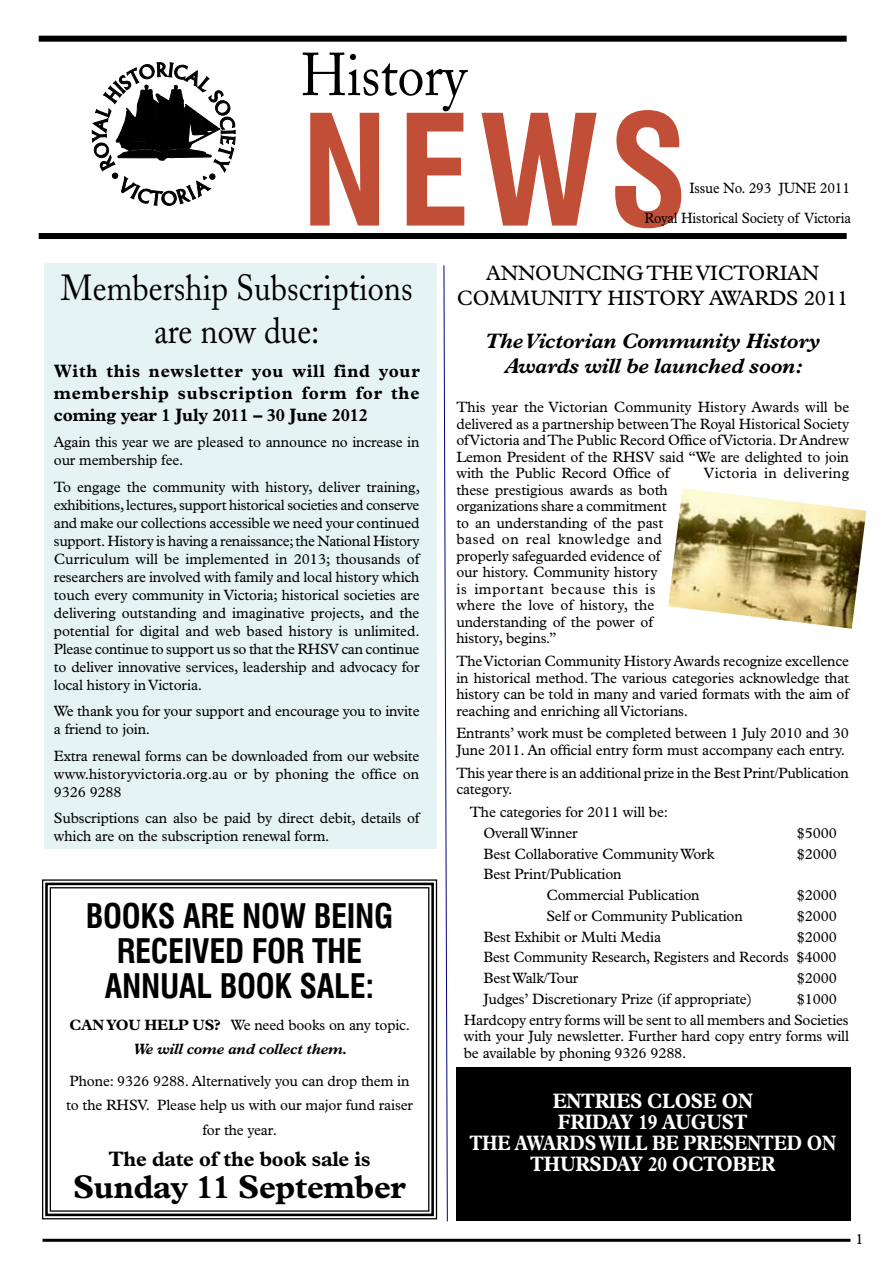
<style>
.page{position:relative;width:893px;height:1263px;background:#fff}
.page>*{position:absolute;margin:0;border:0;box-sizing:border-box;transform-origin:0 0}
.t1{font:700 condensed 150px "Swiss 721 BT";color:#c14f38}
.t2{font:59.85px "Adobe Caslon";color:#000;scale:.9 1}
.t3{font:36px/43.2px "Adobe Caslon";color:#000;text-align:center;scale:.9 1}
.t4{font:700 condensed 33px/35.4px "Swiss 721 BT";letter-spacing:-.01em;color:#000;text-align:center}
.t5{font:700 33px "Plantin";letter-spacing:-.01em;color:#000}
.t6{font:italic 700 21px/25.2px "Plantin";letter-spacing:-.01em;color:#000;text-align:center}
.t7{font:21px/25.2px "Plantin";letter-spacing:-.01em;color:#000;text-align:center}
.t8{font:700 21px/20.7px "Plantin";letter-spacing:-.01em;color:#fff;scale:.89 1}
.t9{font:700 21px "Plantin";letter-spacing:-.01em;color:#fff;scale:.84 1}
.t10{font:700 21px "Plantin";letter-spacing:-.01em;color:#000}
.t11{font:700 18px/21.6px "Plantin";letter-spacing:-.01em;color:#000;text-align:justify}
.t12{font:15px/16.5px "Plantin";letter-spacing:-.01em;color:#000}
.t13{font:italic 700 15px/24.9px "Plantin";letter-spacing:-.01em;color:#000;text-align:center}
.t14{font:15px "Plantin";letter-spacing:-.01em;color:#000;scale:.91 1}
.t15{font:15px "Plantin";letter-spacing:.025em;color:#000}
.t16{font:15px "Plantin";letter-spacing:-.01em;color:#000;scale:.93 1}
.s1{font-style:normal}
.s2{font-weight:400;font-style:normal}
</style>
<div class="page">
<hr style="left:43px;top:1239px;width:807px;height:3px;background:#000">
<div style="left:456px;top:1067px;width:394px;height:153px;background:#000"></div>
<div style="left:39px;top:36px;width:808px;height:6px;background:#000"></div>
<div style="left:44px;top:264px;width:393px;height:585px;background:#e6f3f5"></div>
<div style="left:39px;top:233px;width:808px;height:6px;background:#000"></div>
<svg style="left:92px;top:62px;width:143px;height:144px"></svg>
<svg style="left:444px;top:265px;width:4px;height:957px"></svg>
<img style="left:668px;top:488px;width:198px;height:141px">
<svg style="left:42px;top:879px;width:396px;height:341px"></svg>
<div style="left:45px;top:883px;width:389px;height:333px;border:3px solid #000"></div>
<div style="left:50px;top:887px;width:379px;height:325px;border:1px solid #000"></div>
<h2 class="t2" style="left:301px;top:40px;width:186px">History</h2>
<h1 class="t1" style="left:301px;top:81px;width:389px">NEWS</h1>
<p class="t16" style="left:689px;top:180px;width:174px">Issue No. 293 JUNE 2011</p>
<p class="t14" style="left:644px;top:209px;width:228px">Royal Historical Society of Victoria</p>
<h3 class="t3" style="left:61px;top:267px;width:392px">Membership Subscriptions are now due:</h3>
<p class="t11" style="left:54px;top:360px;width:367px">With this newsletter you will find your membership subscription form for the coming year 1 July 2011 – 30 June 2012</p>
<p class="t12" style="left:54px;top:433px;width:367px;line-height:18px">Again this year we are pleased to announce no increase in our membership fee.</p>
<p class="t12" style="left:54px;top:477px;width:368px;line-height:18px;text-align:justify">To engage the community with history, deliver training, exhibitions, lectures, support historical societies and conserve and make our collections accessible we need your continued support. History is having a renaissance; the National History Curriculum will be implemented in 2013; thousands of researchers are involved with family and local history which touch every community in Victoria; historical societies are delivering outstanding and imaginative projects, and the potential for digital and web based history is unlimited.<br>Please continue to support us so that the RHSV can continue to deliver innovative services, leadership and advocacy for local history in Victoria.</p>
<p class="t12" style="left:54px;top:702px;width:367px;line-height:18px">We thank you for your support and encourage you to invite a friend to join.</p>
<p class="t12" style="left:54px;top:746px;width:367px;line-height:18px;text-align:justify">Extra renewal forms can be downloaded from our website www.historyvictoria.org.au or by phoning the office on 9326 9288</p>
<p class="t12" style="left:54px;top:809px;width:367px;line-height:18px">Subscriptions can also be paid by direct debit, details of which are on the subscription renewal form.</p>
<h3 class="t4" style="left:86px;top:898px;width:309px">BOOKS ARE NOW BEING<br>RECEIVED FOR THE<br>ANNUAL BOOK SALE:</h3>
<p class="t13" style="left:69px;top:1012px;width:342px"><span class="s1">CAN YOU HELP US?</span> <span class="s2">We need books on any topic.<br></span>We will come and collect them.</p>
<p class="t12" style="left:66px;top:1068px;width:348px;line-height:24.8px;text-align:center">Phone: 9326 9288. Alternatively you can drop them in to the RHSV. Please help us with our major fund raiser for the year.</p>
<h3 class="t10" style="left:108px;top:1147px;width:264px">The date of the book sale is</h3>
<h3 class="t5" style="left:73px;top:1167px;width:335px">Sunday 11 September</h3>
<h3 class="t7" style="left:457px;top:260px;width:393px">ANNOUNCING THE VICTORIAN<br>COMMUNITY HISTORY AWARDS 2011</h3>
<h3 class="t6" style="left:485px;top:327px;width:337px">The Victorian Community History<br>Awards will be launched soon:</h3>
<p class="t12" style="left:456px;top:399px;width:394px;text-align:justify">This year the Victorian Community History Awards will be delivered as a partnership between The Royal Historical Society of Victoria and The Public Record Office of Victoria. Dr Andrew Lemon President of the RHSV said “We are delighted to join with the Public Record Office of</p>
<p class="t15" style="left:704px;top:464px;width:147px">Victoria in delivering</p>
<p class="t12" style="left:456px;top:481px;width:213px">these prestigious awards as both organizations share a commitment to an understanding of the past based on real knowledge and properly safeguarded evidence of our history. Community history is important because this is where the love of history, the understanding of the power of history, begins.”</p>
<p class="t12" style="left:456px;top:653px;width:394px;text-align:justify">The Victorian Community History Awards recognize excellence in historical method. The various categories acknowledge that history can be told in many and varied formats with the aim of reaching and enriching all Victorians.</p>
<p class="t12" style="left:456px;top:725px;width:394px">Entrants’ work must be completed between 1 July 2010 and 30<br>June 2011. An official entry form must accompany each entry.</p>
<p class="t12" style="left:456px;top:764px;width:394px">This year there is an additional prize in the Best Print/Publication category.</p>
<p class="t12" style="left:483px;top:802px;width:186px;line-height:20.7px;text-indent:-13px">The categories for 2011 will be:<br>Overall Winner</p>
<p class="t12" style="left:797px;top:824px;width:41px">$5000</p>
<p class="t12" style="left:483px;top:845px;width:232px">Best Collaborative Community Work</p>
<p class="t12" style="left:797px;top:845px;width:41px">$2000</p>
<p class="t12" style="left:546px;top:864px;width:155px;line-height:20.7px;text-indent:-63px">Best Print/Publication<br>Commercial Publication</p>
<p class="t12" style="left:797px;top:887px;width:41px">$2000</p>
<p class="t12" style="left:546px;top:907px;width:198px">Self or Community Publication</p>
<p class="t12" style="left:797px;top:907px;width:41px">$2000</p>
<p class="t12" style="left:483px;top:928px;width:179px">Best Exhibit or Multi Media</p>
<p class="t12" style="left:483px;top:926px;width:355px;line-height:20.9px;text-align:justify;text-indent:313px">$2000<br>Best Community Research, Registers and Records $4000<br>Best Walk/Tour</p>
<p class="t12" style="left:797px;top:970px;width:41px">$2000</p>
<p class="t12" style="left:483px;top:990px;width:270px">Judges’ Discretionary Prize (if appropriate)</p>
<p class="t12" style="left:464px;top:988px;width:386px;line-height:20.7px;text-indent:333px">$1000<br>Hardcopy entry forms will be sent to all members and Societies</p>
<p class="t12" style="left:464px;top:1028px;width:387px">with your July newsletter. Further hard copy entry forms will be available by phoning 9326 9288.</p>
<h3 class="t8" style="left:553px;top:1090px;width:226px">ENTRIES CLOSE ON<br>FRIDAY 19 August</h3>
<h3 class="t9" style="left:469px;top:1130px;width:86px">The Awards</h3>
<h3 class="t9" style="left:599px;top:1130px;width:16px">will</h3>
<h3 class="t9" style="left:652px;top:1130px;width:54px">be presented</h3>
<h3 class="t9" style="left:807px;top:1130px;width:18px">on</h3>
<h3 class="t8" style="left:530px;top:1153px;width:195px">THURSDAY 20 Octo</h3>
<h3 class="t8" style="left:733px;top:1153px;width:33px">ber</h3>
<p class="t12" style="left:855px;top:1230px;width:10px">1</p>
</div>
